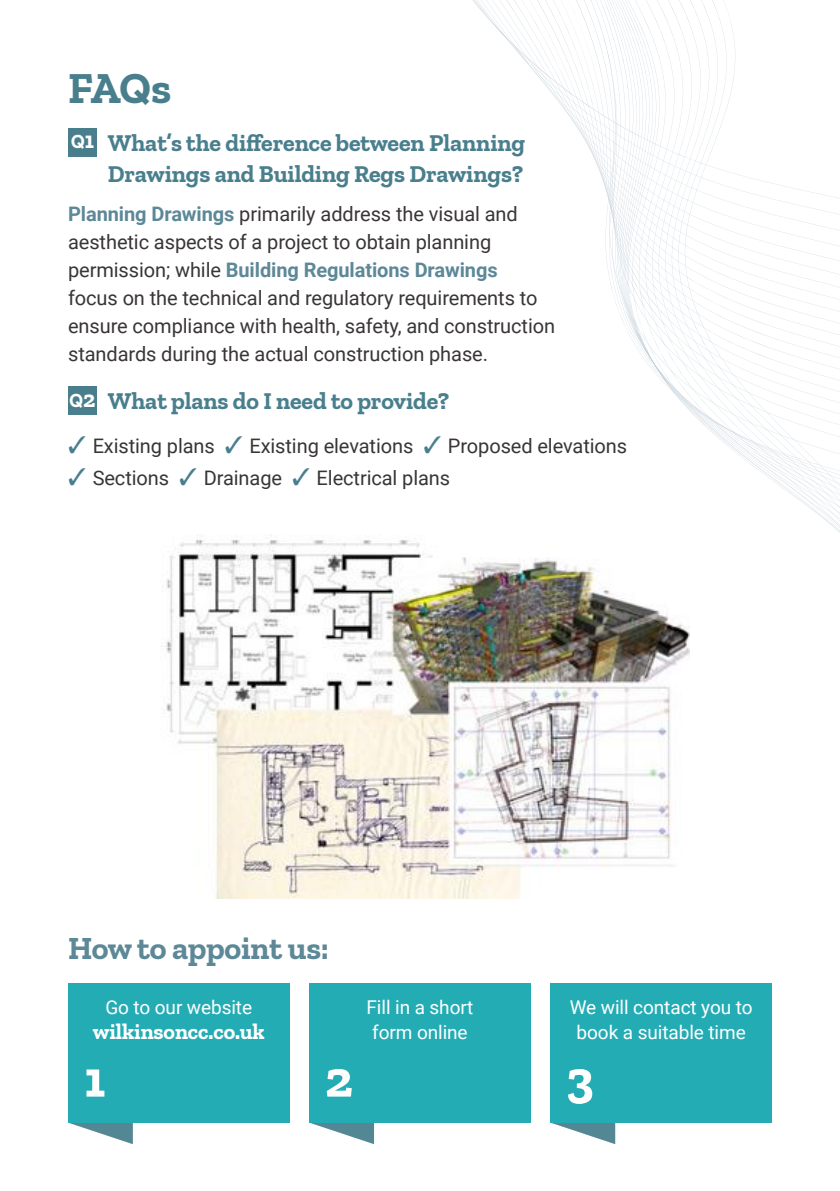
<style>
.page{position:relative;width:840px;height:1191px;background:#fff}
.page>*{position:absolute;margin:0;border:0;box-sizing:border-box;transform-origin:0 0}
.t1{font:700 52px "Zilla Slab";color:#fff}
.t2{font:700 44px "Zilla Slab";color:#497f8d}
.t3{font:700 32px "Zilla Slab";letter-spacing:-.005em;color:#5c8897}
.t4{font:700 24px/31px "Zilla Slab";letter-spacing:-.005em;color:#497f8d;text-align:right}
.t5{font:700 22px "Zilla Slab";letter-spacing:-.005em;color:#fff}
.t6{font:20px/28px "Roboto";letter-spacing:-.005em;color:#393535}
.t7{font:19px/25px "Roboto";letter-spacing:-.005em;color:#fff;text-align:center}
.s1{font-size:20px;color:#fff}
.s2{color:#fff}
.s3{font-weight:700;color:#5c8897}
.s4{color:#497f8d}
</style>
<div class="page">
<img style="left:161px;top:535px;width:512px;height:363px">
<img style="left:467px;top:578px;width:206px;height:21px">
<svg style="left:472px;top:0;width:367px;height:419px"></svg>
<div style="left:68px;top:128px;width:29px;height:28px;background:#497f8d"></div>
<div style="left:68px;top:386px;width:29px;height:29px;background:#497f8d"></div>
<svg style="left:309px;top:1122px;width:65px;height:22px"></svg>
<svg style="left:68px;top:1122px;width:65px;height:22px"></svg>
<svg style="left:550px;top:1122px;width:65px;height:22px"></svg>
<div style="left:68px;top:1055px;width:221px;height:67px;background:#24acb5"></div>
<div style="left:68px;top:983px;width:221px;height:72px;background:#24acb5"></div>
<div style="left:309px;top:1055px;width:221px;height:67px;background:#24acb5"></div>
<div style="left:550px;top:983px;width:221px;height:72px;background:#24acb5"></div>
<div style="left:309px;top:983px;width:221px;height:72px;background:#24acb5"></div>
<div style="left:550px;top:1055px;width:221px;height:67px;background:#24acb5"></div>
<h2 class="t2" style="left:68px;top:63px;width:105px">FAQs</h2>
<p class="t4" style="left:71px;top:127px;width:455px"><span class="s1">Q</span><span class="s2">1</span> What’s the difference between Planning<br>Drawings and Building Regs Drawings?</p>
<p class="t6" style="left:68px;top:199px;width:488px"><span class="s3">Planning Drawings</span> primarily address the visual and aesthetic aspects of a project to obtain planning permission; while <span class="s3">Building Regulations Drawings<br></span>focus on the technical and regulatory requirements to ensure compliance with health, safety, and construction standards during the actual construction phase.</p>
<p class="t4" style="left:70px;top:386px;width:381px"><span class="s1">Q</span><span class="s2">2</span> What plans do I need to provide?</p>
<p class="t6" style="left:68px;top:431px;width:560px"><span class="s4">✓</span> Existing plans <span class="s4">✓</span> Existing elevations <span class="s4">✓</span> Proposed elevations</p>
<p class="t6" style="left:68px;top:463px;width:383px"><span class="s4">✓</span> Sections <span class="s4">✓</span> Drainage <span class="s4">✓</span> Electrical plans</p>
<h3 class="t3" style="left:68px;top:930px;width:262px">How to appoint us:</h3>
<p class="t7" style="left:105px;top:994px;width:148px">Go to our website</p>
<p class="t5" style="left:93px;top:1019px;width:173px">wilkinsoncc.co.uk</p>
<p class="t7" style="left:366px;top:994px;width:108px;text-align:left">Fill in a short form online</p>
<p class="t7" style="left:569px;top:994px;width:184px">We will contact you to book a suitable time</p>
<h1 class="t1" style="left:84px;top:1049px;width:23px">1</h1>
<h1 class="t1" style="left:325px;top:1049px;width:29px">2</h1>
<h1 class="t1" style="left:565px;top:1049px;width:29px">3</h1>
</div>
